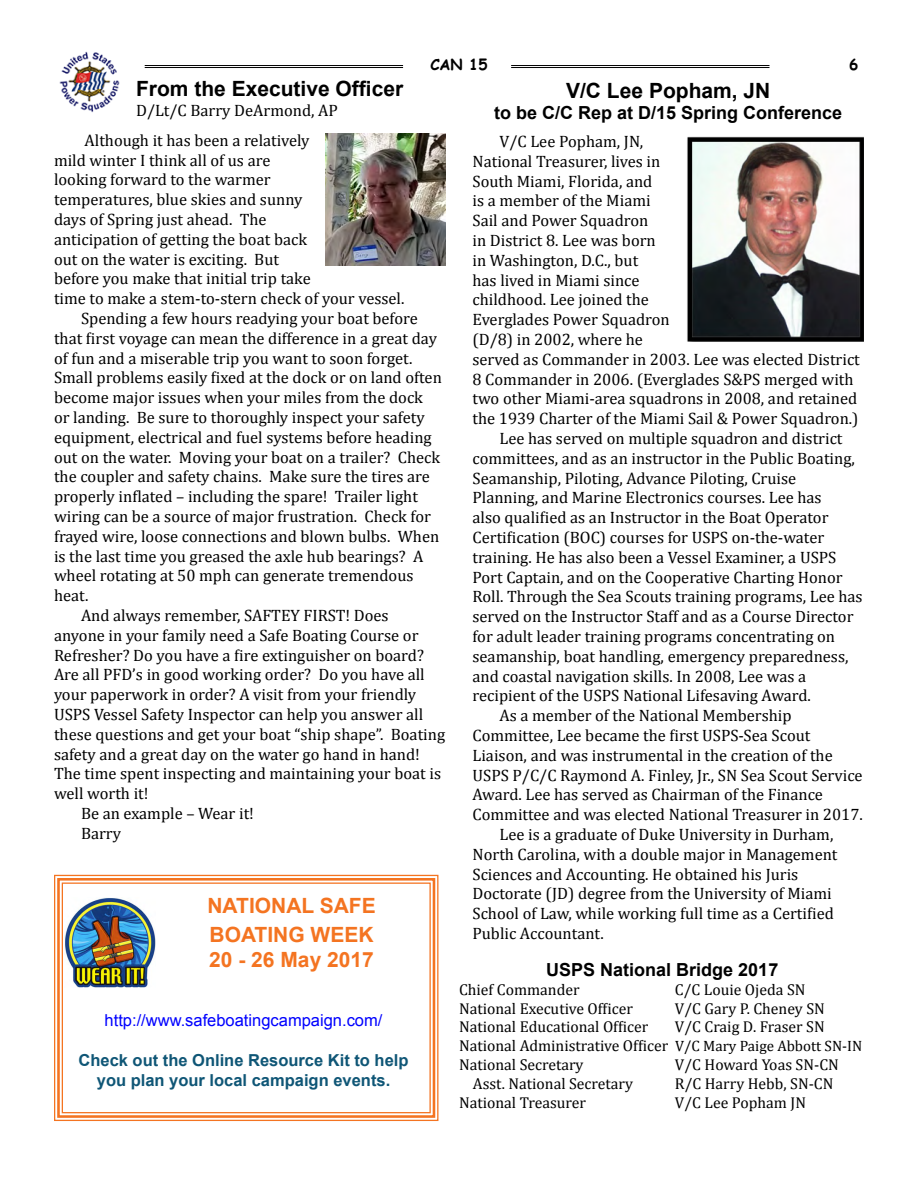
<style>
.page{position:relative;width:918px;height:1188px;background:#fff}
.page>*{position:absolute;margin:0;border:0;box-sizing:border-box;transform-origin:0 0}
.t1{font:700 21px "Arial";color:#000}
.t2{font:700 21px/28.8px "Arial";color:#f47421}
.t3{font:700 18px "Arial";color:#000}
.t4{font:16.5px "Cambria";color:#000}
.t5{font:700 16.5px/19.8px "Arial";color:#0f5676;text-align:center}
.t6{font:16.5px "Arial";color:#00f}
.t7{font:15.75px/18.9px "Cambria";color:#000}
.t8{font:700 15px "Comic Sans MS";color:#000}
.s1{font-size:15px}
</style>
<div class="page">
<img style="left:59px;top:51px;width:61px;height:62px">
<hr style="left:145px;top:65px;width:258px;height:1px;background:#000">
<hr style="left:145px;top:67px;width:258px;height:1px;background:#000">
<hr style="left:511px;top:65px;width:259px;height:1px;background:#000">
<hr style="left:511px;top:67px;width:259px;height:1px;background:#000">
<img style="left:325px;top:133px;width:121px;height:133px">
<svg style="left:54px;top:874px;width:385px;height:247px"></svg>
<div style="left:57px;top:878px;width:378px;height:240px;border:3px solid #f47421"></div>
<div style="left:62px;top:883px;width:369px;height:230px;border:1px solid #f47421"></div>
<img style="left:687px;top:136px;width:177px;height:205px">
<p class="t1" style="left:136px;top:75px;width:269px">From the Executive Officer</p>
<p class="t4" style="left:136px;top:101px;width:203px">D/Lt/C Barry DeArmond, AP</p>
<p class="t8" style="left:430px;top:53px;width:59px">CAN 15</p>
<p class="t8" style="left:849px;top:53px;width:11px">6</p>
<p class="t1" style="left:566px;top:76px;width:206px">V/C Lee Popham, JN</p>
<p class="t3" style="left:494px;top:101px;width:350px">to be C/C Rep at D/15 Spring Conference</p>
<p class="t4" style="left:85px;top:131px;width:226px">Although it has been a relatively</p>
<p class="t4" style="left:54px;top:150px;width:218px">mild winter I think all of us are</p>
<p class="t4" style="left:54px;top:170px;width:218px">looking forward to the warmer</p>
<p class="t4" style="left:54px;top:190px;width:250px">temperatures, blue skies and sunny</p>
<p class="t4" style="left:54px;top:210px;width:214px">days of Spring just ahead. The</p>
<p class="t4" style="left:54px;top:230px;width:255px">anticipation of getting the boat back</p>
<p class="t4" style="left:54px;top:249px;width:227px">out on the water is exciting. But</p>
<p class="t4" style="left:54px;top:269px;width:258px">before you make that initial trip take</p>
<p class="t4" style="left:54px;top:289px;width:352px">time to make a stem-to-stern check of your vessel.</p>
<p class="t4" style="left:81px;top:309px;width:338px">Spending a few hours readying your boat before</p>
<p class="t4" style="left:54px;top:329px;width:384px">that first voyage can mean the difference in a great day</p>
<p class="t4" style="left:54px;top:348px;width:360px">of fun and a miserable trip you want to soon forget.</p>
<p class="t4" style="left:54px;top:368px;width:389px">Small problems easily fixed at the dock or on land often</p>
<p class="t4" style="left:54px;top:388px;width:370px">become major issues when your miles from the dock</p>
<p class="t4" style="left:54px;top:408px;width:372px">or landing. Be sure to thoroughly inspect your safety</p>
<p class="t4" style="left:54px;top:428px;width:379px">equipment, electrical and fuel systems before heading</p>
<p class="t4" style="left:54px;top:447px;width:388px">out on the water. Moving your boat on a trailer? Check</p>
<p class="t4" style="left:54px;top:467px;width:377px">the coupler and safety chains. Make sure the tires are</p>
<p class="t4" style="left:54px;top:487px;width:365px">properly inflated – including the spare! Trailer light</p>
<p class="t4" style="left:54px;top:507px;width:378px">wiring can be a source of major frustration. Check for</p>
<p class="t4" style="left:54px;top:527px;width:387px">frayed wire, loose connections and blown bulbs. When</p>
<p class="t4" style="left:54px;top:546px;width:371px">is the last time you greased the axle hub bearings? A</p>
<p class="t4" style="left:54px;top:566px;width:361px">wheel rotating at 50 mph can generate tremendous</p>
<p class="t4" style="left:54px;top:586px;width:36px">heat.</p>
<p class="t4" style="left:81px;top:606px;width:309px">And always remember, SAFTEY FIRST! Does</p>
<p class="t4" style="left:54px;top:626px;width:366px">anyone in your family need a Safe Boating Course or</p>
<p class="t4" style="left:54px;top:645px;width:372px">Refresher? Do you have a fire extinguisher on board?</p>
<p class="t4" style="left:54px;top:665px;width:372px">Are all PFD’s in good working order? Do you have all</p>
<p class="t4" style="left:54px;top:685px;width:364px">your paperwork in order? A visit from your friendly</p>
<p class="t4" style="left:54px;top:705px;width:371px">USPS Vessel Safety Inspector can help you answer all</p>
<p class="t4" style="left:54px;top:725px;width:393px">these questions and get your boat “ship shape”. Boating</p>
<p class="t4" style="left:54px;top:744px;width:367px">safety and a great day on the water go hand in hand!</p>
<p class="t4" style="left:54px;top:764px;width:389px">The time spent inspecting and maintaining your boat is</p>
<p class="t4" style="left:54px;top:784px;width:96px">well worth it!</p>
<p class="t4" style="left:81px;top:804px;width:174px">Be an example – Wear it!</p>
<p class="t4" style="left:81px;top:824px;width:42px">Barry</p>
<p class="t2" style="left:207px;top:892px;width:170px">NATIONAL SAFE<br>BOATING WEEK</p>
<p class="t2" style="left:209px;top:946px;width:166px">20 - 26 May 2017</p>
<p class="t6" style="left:105px;top:1010px;width:279px">http://www.safeboatingcampaign.com/</p>
<p class="t5" style="left:79px;top:1051px;width:332px">Check out the Online Resource Kit to help you plan your local campaign events.</p>
<p class="t4" style="left:500px;top:132px;width:145px">V/C Lee Popham, JN,</p>
<p class="t4" style="left:473px;top:151px;width:189px">National Treasurer, lives in</p>
<p class="t4" style="left:473px;top:171px;width:181px">South Miami, Florida, and</p>
<p class="t4" style="left:473px;top:191px;width:180px">is a member of the Miami</p>
<p class="t4" style="left:473px;top:211px;width:177px">Sail and Power Squadron</p>
<p class="t4" style="left:473px;top:231px;width:185px">in District 8. Lee was born</p>
<p class="t4" style="left:473px;top:250px;width:167px">in Washington, D.C., but</p>
<p class="t4" style="left:473px;top:270px;width:169px">has lived in Miami since</p>
<p class="t4" style="left:473px;top:290px;width:178px">childhood. Lee joined the</p>
<p class="t4" style="left:473px;top:310px;width:199px">Everglades Power Squadron</p>
<p class="t4" style="left:473px;top:330px;width:172px">(D/8) in 2002, where he</p>
<p class="t4" style="left:473px;top:349px;width:389px">served as Commander in 2003. Lee was elected District</p>
<p class="t4" style="left:473px;top:369px;width:383px">8 Commander in 2006. (Everglades S&amp;PS merged with</p>
<p class="t4" style="left:473px;top:389px;width:386px">two other Miami-area squadrons in 2008, and retained</p>
<p class="t4" style="left:473px;top:409px;width:388px">the 1939 Charter of the Miami Sail &amp; Power Squadron.)</p>
<p class="t4" style="left:500px;top:429px;width:345px">Lee has served on multiple squadron and district</p>
<p class="t4" style="left:473px;top:448px;width:384px">committees, and as an instructor in the Public Boating,</p>
<p class="t4" style="left:473px;top:468px;width:325px">Seamanship, Piloting, Advance Piloting, Cruise</p>
<p class="t4" style="left:473px;top:488px;width:351px">Planning, and Marine Electronics courses. Lee has</p>
<p class="t4" style="left:473px;top:508px;width:358px">also qualified as an Instructor in the Boat Operator</p>
<p class="t4" style="left:473px;top:528px;width:353px">Certification (BOC) courses for USPS on-the-water</p>
<p class="t4" style="left:473px;top:547px;width:365px">training. He has also been a Vessel Examiner, a USPS</p>
<p class="t4" style="left:473px;top:567px;width:372px">Port Captain, and on the Cooperative Charting Honor</p>
<p class="t4" style="left:473px;top:587px;width:392px">Roll. Through the Sea Scouts training programs, Lee has</p>
<p class="t4" style="left:473px;top:607px;width:383px">served on the Instructor Staff and as a Course Director</p>
<p class="t4" style="left:473px;top:627px;width:364px">for adult leader training programs concentrating on</p>
<p class="t4" style="left:473px;top:646px;width:378px">seamanship, boat handling, emergency preparedness,</p>
<p class="t4" style="left:473px;top:666px;width:335px">and coastal navigation skills. In 2008, Lee was a</p>
<p class="t4" style="left:473px;top:686px;width:340px">recipient of the USPS National Lifesaving Award.</p>
<p class="t4" style="left:500px;top:706px;width:294px">As a member of the National Membership</p>
<p class="t4" style="left:473px;top:726px;width:339px">Committee, Lee became the first USPS-Sea Scout</p>
<p class="t4" style="left:473px;top:745px;width:362px">Liaison, and was instrumental in the creation of the</p>
<p class="t4" style="left:473px;top:765px;width:392px">USPS P/C/C Raymond A. Finley, Jr., SN Sea Scout Service</p>
<p class="t4" style="left:473px;top:785px;width:352px">Award. Lee has served as Chairman of the Finance</p>
<p class="t4" style="left:473px;top:805px;width:392px">Committee and was elected National Treasurer in 2017.</p>
<p class="t4" style="left:500px;top:825px;width:335px">Lee is a graduate of Duke University in Durham,</p>
<p class="t4" style="left:473px;top:844px;width:367px">North Carolina, with a double major in Management</p>
<p class="t4" style="left:473px;top:864px;width:327px">Sciences and Accounting. He obtained his Juris</p>
<p class="t4" style="left:473px;top:884px;width:361px">Doctorate (JD) degree from the University of Miami</p>
<p class="t4" style="left:473px;top:904px;width:363px">School of Law, while working full time as a Certified</p>
<p class="t4" style="left:473px;top:924px;width:133px">Public Accountant.</p>
<p class="t3" style="left:546px;top:957px;width:234px">USPS National Bridge 2017</p>
<p class="t7" style="left:459px;top:980px;width:122px">Chief Commander</p>
<p class="t7" style="left:675px;top:980px;width:132px">C/C Louie Ojeda SN</p>
<p class="t7" style="left:459px;top:999px;width:175px">National Executive Officer</p>
<p class="t7" style="left:675px;top:999px;width:151px">V/C Gary P. Cheney SN</p>
<p class="t7" style="left:459px;top:1018px;width:191px">National Educational Officer</p>
<p class="t7" style="left:459px;top:1018px;width:405px;text-indent:216px">V/C Craig D. Fraser SN<br>National Administrative Officer <span class="s1">V/C Mary Paige Abbott SN-IN<br></span>National Secretary</p>
<p class="t7" style="left:675px;top:1055px;width:165px">V/C Howard Yoas SN-CN</p>
<p class="t7" style="left:473px;top:1074px;width:162px">Asst. National Secretary</p>
<p class="t7" style="left:675px;top:1074px;width:160px">R/C Harry Hebb, SN-CN</p>
<p class="t7" style="left:459px;top:1093px;width:129px">National Treasurer</p>
<p class="t7" style="left:675px;top:1093px;width:133px">V/C Lee Popham JN</p>
</div>
